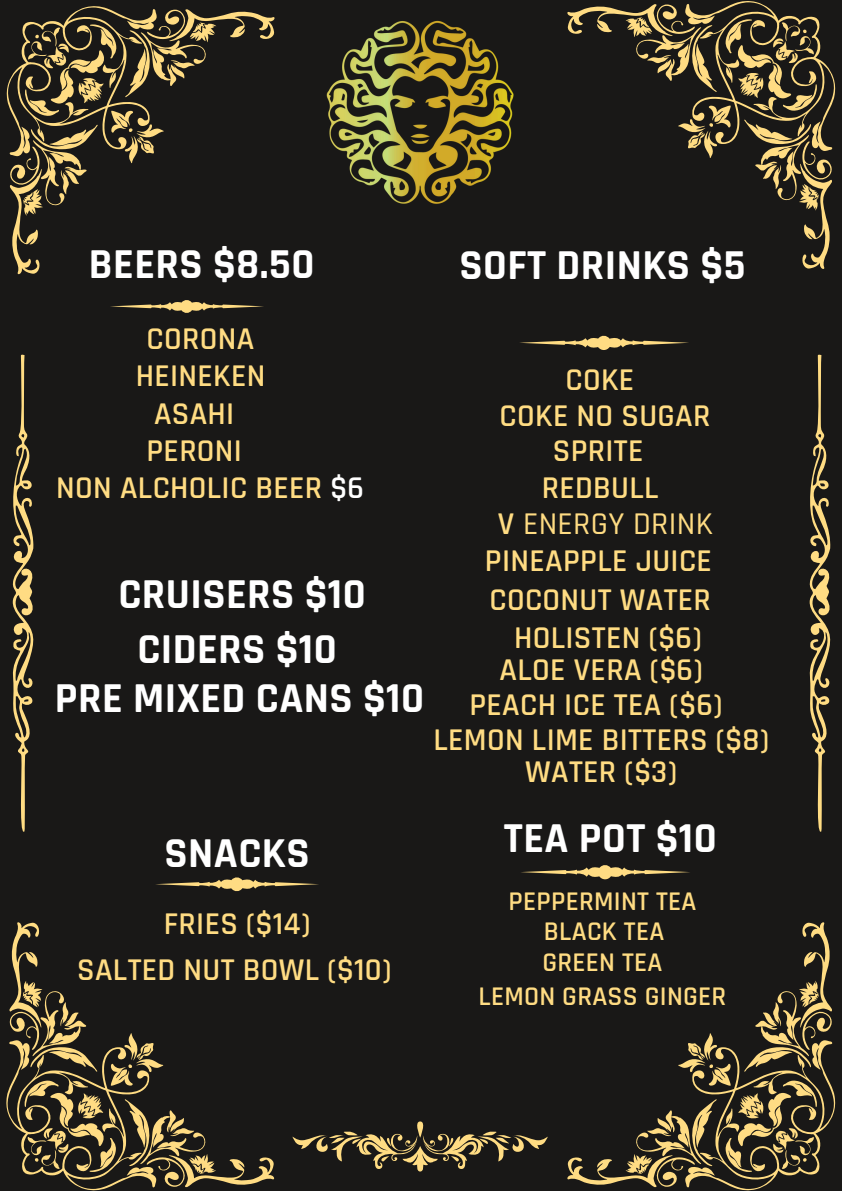
<style>
.page{position:relative;width:842px;height:1191px;background:#fff}
.page>*{position:absolute;margin:0;border:0;box-sizing:border-box;transform-origin:0 0}
.t1{font:700 43.1px "Rajdhani";letter-spacing:.01em;color:#fff}
.t2{font:600 32.1px "Rajdhani";letter-spacing:.01em;color:#ffdc83}
.t3{font:600 32px "Rajdhani";letter-spacing:.01em;color:#ffdc83}
.t4{font:500 32px "Rajdhani";letter-spacing:.01em;color:#ffdc83}
.t5{font:600 27.2px "Rajdhani";letter-spacing:.01em;color:#ffdc83}
.s1{color:#fff}
.s2{font-weight:600}
</style>
<div class="page">
<div style="left:0;top:0;width:842px;height:1190px;background:#191817"></div>
<svg style="left:6px;top:6px;width:231px;height:268px"></svg>
<svg style="left:609px;top:1px;width:226px;height:268px"></svg>
<svg style="left:6px;top:922px;width:268px;height:268px"></svg>
<svg style="left:567px;top:922px;width:268px;height:268px"></svg>
<svg style="left:12px;top:354px;width:22px;height:478px"></svg>
<svg style="left:809px;top:354px;width:22px;height:478px"></svg>
<svg style="left:110px;top:300px;width:154px;height:13px"></svg>
<svg style="left:292px;top:1121px;width:256px;height:50px"></svg>
<svg style="left:520px;top:335px;width:169px;height:15px"></svg>
<svg style="left:521px;top:865px;width:169px;height:15px"></svg>
<img style="left:237px;top:6px;width:372px;height:198px">
<svg style="left:156px;top:877px;width:163px;height:14px"></svg>
<h1 class="t1" style="left:89px;top:238px;width:227px">BEERS $8.50</h1>
<p class="t1" style="left:459px;top:238px;width:287px">SOFT DRINKS $5</p>
<h1 class="t3" style="left:147px;top:319px;width:109px">CORONA</h1>
<p class="t3" style="left:136px;top:356px;width:131px">HEINEKEN</p>
<h2 class="t3" style="left:154px;top:394px;width:82px">ASAHI</h2>
<p class="t3" style="left:146px;top:431px;width:97px">PERONI</p>
<h2 class="t3" style="left:56px;top:468px;width:309px">NON ALCHOLIC BEER <span class="s1">$6</span></h2>
<p class="t1" style="left:118px;top:568px;width:249px">CRUISERS $10</p>
<p class="t1" style="left:137px;top:622px;width:201px">CIDERS $10</p>
<h1 class="t1" style="left:55px;top:671px;width:371px">PRE MIXED CANS $10</h1>
<h2 class="t1" style="left:165px;top:826px;width:147px">SNACKS</h2>
<h1 class="t3" style="left:164px;top:904px;width:148px">FRIES ($14)</h1>
<h1 class="t3" style="left:77px;top:950px;width:316px">SALTED NUT BOWL ($10)</h1>
<p class="t3" style="left:565px;top:360px;width:70px">COKE</p>
<p class="t3" style="left:500px;top:396px;width:212px">COKE NO SUGAR</p>
<h2 class="t3" style="left:553px;top:430px;width:92px">SPRITE</h2>
<h2 class="t3" style="left:542px;top:468px;width:118px">REDBULL</h2>
<h2 class="t4" style="left:498px;top:504px;width:217px"><span class="s2">V</span> ENERGY DRINK</h2>
<h2 class="t3" style="left:485px;top:541px;width:229px">PINEAPPLE JUICE</h2>
<h2 class="t3" style="left:489px;top:580px;width:223px">COCONUT WATER</h2>
<h1 class="t2" style="left:514px;top:618px;width:189px">HOLISTEN ($6)</h1>
<h2 class="t3" style="left:469px;top:685px;width:255px">PEACH ICE TEA ($6)</h2>
<h2 class="t2" style="left:500px;top:650px;width:205px">ALOE VERA ($6)</h2>
<h2 class="t3" style="left:433px;top:720px;width:337px">LEMON LIME BITTERS ($8)</h2>
<h2 class="t3" style="left:525px;top:752px;width:153px">WATER ($3)</h2>
<h2 class="t1" style="left:504px;top:811px;width:214px">TEA POT $10</h2>
<h2 class="t5" style="left:508px;top:884px;width:189px">PEPPERMINT TEA</h2>
<h2 class="t5" style="left:544px;top:914px;width:122px">BLACK TEA</h2>
<h2 class="t5" style="left:542px;top:945px;width:122px">GREEN TEA</h2>
<h2 class="t5" style="left:478px;top:979px;width:249px">LEMON GRASS GINGER</h2>
</div>
